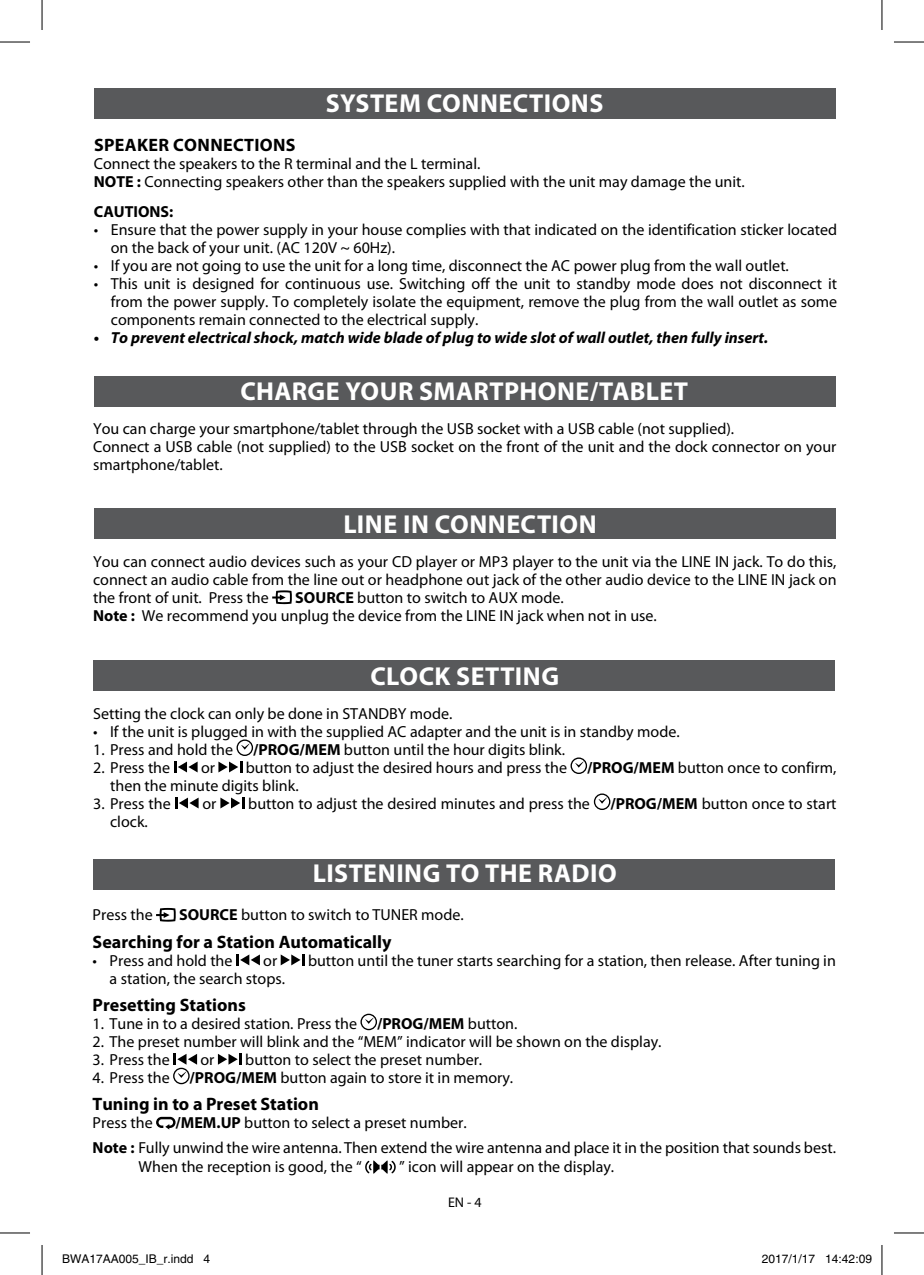
<style>
.page{position:relative;width:924px;height:1275px;background:#fff}
.page>*{position:absolute;margin:0;border:0;box-sizing:border-box;transform-origin:0 0}
.t1{font:700 26px "Myriad Pro";letter-spacing:.015em;color:#fff}
.t2{font:700 18px "Myriad Pro";color:#000}
.t3{font:16px/18px "Myriad Pro";color:#000}
.t4{font:italic 700 16px "Myriad Pro";color:#000}
.t5{font:700 16px "Myriad Pro";color:#000}
.t6{font:14px "Myriad Pro";color:#000}
.t7{font:12px "Helvetica";color:#000}
.s1{font-weight:700}
</style>
<div class="page">
<div style="left:94px;top:88px;width:741px;height:31px;background:#58595b"></div>
<div style="left:94px;top:508px;width:741px;height:31px;background:#58595b"></div>
<div style="left:94px;top:376px;width:741px;height:30px;background:#58595b"></div>
<svg style="left:272px;top:590px;width:20px;height:14px"></svg>
<div style="left:93px;top:660px;width:741px;height:31px;background:#58595b"></div>
<div style="left:93px;top:859px;width:741px;height:30px;background:#58595b"></div>
<svg style="left:174px;top:761px;width:23px;height:11px"></svg>
<svg style="left:218px;top:739px;width:35px;height:33px"></svg>
<svg style="left:570px;top:757px;width:16px;height:17px"></svg>
<svg style="left:175px;top:797px;width:23px;height:11px"></svg>
<svg style="left:220px;top:797px;width:24px;height:11px"></svg>
<svg style="left:593px;top:793px;width:17px;height:17px"></svg>
<svg style="left:156px;top:908px;width:20px;height:13px"></svg>
<svg style="left:236px;top:954px;width:24px;height:11px"></svg>
<svg style="left:280px;top:954px;width:24px;height:11px"></svg>
<svg style="left:360px;top:1013px;width:17px;height:17px"></svg>
<svg style="left:218px;top:1053px;width:24px;height:11px"></svg>
<svg style="left:173px;top:1053px;width:24px;height:31px"></svg>
<svg style="left:156px;top:1116px;width:19px;height:13px"></svg>
<svg style="left:365px;top:1160px;width:30px;height:13px"></svg>
<hr style="left:0;top:42px;width:30px;height:1px;background:#000">
<hr style="left:893px;top:42px;width:30px;height:1px;background:#000">
<hr style="left:0;top:1232px;width:30px;height:1px;background:#000">
<hr style="left:893px;top:1232px;width:30px;height:1px;background:#000">
<hr style="left:42px;top:0;width:1px;height:30px;background:#000">
<hr style="left:42px;top:1245px;width:1px;height:30px;background:#000">
<hr style="left:881px;top:0;width:1px;height:30px;background:#000">
<hr style="left:881px;top:1245px;width:1px;height:30px;background:#000">
<h1 class="t1" style="left:325px;top:86px;width:119px">SYSTE M CONNECTION</h1>
<h1 class="t1" style="left:589px;top:86px;width:16px">S</h1>
<p class="t2" style="left:94px;top:133px;width:92px">SPEAKER CONNECTION</p>
<p class="t2" style="left:286px;top:133px;width:11px">S</p>
<p class="t3" style="left:94px;top:155px;width:388px">Connect the speakers to the R terminal and the L terminal.</p>
<p class="t5" style="left:94px;top:171px;width:11px">NOTE</p>
<p class="t3" style="left:137px;top:173px;width:609px"><span class="s1">:</span> Connecting speakers other than the speakers supplied with the unit may damage the unit.</p>
<p class="t5" style="left:94px;top:201px;width:11px">CAUTION</p>
<p class="t5" style="left:161px;top:201px;width:14px">S:</p>
<p class="t3" style="left:111px;top:220px;width:727px;text-indent:-17px">• Ensure that the power supply in your house complies with that indicated on the identification sticker located on the back of your unit. (AC 120V ~ 60Hz).</p>
<p class="t3" style="left:94px;top:256px;width:696px">• If you are not going to use the unit for a long time, disconnect the AC power plug from the wall outlet.</p>
<p class="t3" style="left:111px;top:274px;width:727px;text-align:justify;text-indent:-17px">• This unit is designed for continuous use. Switching off the unit to standby mode does not disconnect it from the power supply. To completely isolate the equipment, remove the plug from the wall outlet as some components remain connected to the electrical supply.</p>
<p class="t4" style="left:94px;top:327px;width:675px">• To prevent electrical shock, match wide blade of plug to wide slot of wall outlet, then fully insert.</p>
<h1 class="t1" style="left:240px;top:375px;width:123px">CHARGE YOUR</h1>
<h1 class="t1" style="left:419px;top:375px;width:137px">SMARTPHONE</h1>
<h1 class="t1" style="left:589px;top:375px;width:84px">/TABLET</h1>
<p class="t3" style="left:93px;top:419px;width:744px">You can charge your smartphone/tablet through the USB socket with a USB cable (not supplied).<br>Connect a USB cable (not supplied) to the USB socket on the front of the unit and the dock connector on your smartphone/tablet.</p>
<h1 class="t1" style="left:343px;top:507px;width:28px">LINE</h1>
<h1 class="t1" style="left:403px;top:507px;width:49px">IN CONNECTION</h1>
<p class="t3" style="left:93px;top:552px;width:744px;text-align:justify">You can connect audio devices such as your CD player or MP3 player to the unit via the LINE IN jack. To do this, connect an audio cable from the line out or headphone out jack of the other audio device to the LINE IN jack on the front of unit. Press the</p>
<p class="t3" style="left:93px;top:588px;width:565px;text-indent:264px">button to switch to AUX mode.<br><span class="s1">Note :</span> We recommend you unplug the device from the LINE IN jack when not in use.</p>
<p class="t5" style="left:295px;top:587px;width:20px">SOURCE</p>
<h1 class="t1" style="left:370px;top:659px;width:115px">CLOCK SETTIN</h1>
<h1 class="t1" style="left:541px;top:659px;width:19px">G</h1>
<p class="t3" style="left:93px;top:704px;width:360px">Setting the clock can only be done in STANDBY mode.</p>
<p class="t3" style="left:93px;top:722px;width:588px">• If the unit is plugged in with the supplied AC adapter and the unit is in standby mode.</p>
<p class="t3" style="left:93px;top:740px;width:473px">1. Press and hold the <span class="s1">/PROG/MEM</span> button until the hour digits blink.</p>
<p class="t3" style="left:93px;top:758px;width:79px">2. Press the</p>
<p class="t3" style="left:201px;top:758px;width:16px">or</p>
<p class="t3" style="left:110px;top:758px;width:727px;text-indent:136px">button to adjust the desired hours and press the <span class="s1">/PROG/MEM</span> button once to confirm, then the minute digits blink.</p>
<p class="t3" style="left:93px;top:794px;width:79px">3. Press the</p>
<p class="t3" style="left:202px;top:794px;width:16px">or</p>
<p class="t3" style="left:248px;top:794px;width:343px">button to adjust the desired minutes and press the</p>
<p class="t3" style="left:610px;top:794px;width:227px"><span class="s1">/PROG/MEM</span> button once to start</p>
<p class="t3" style="left:110px;top:812px;width:39px">clock.</p>
<h1 class="t1" style="left:313px;top:856px;width:52px">LISTENIN</h1>
<h1 class="t1" style="left:422px;top:856px;width:181px">G TO THE RADIO</h1>
<p class="t3" style="left:93px;top:905px;width:62px">Press the</p>
<p class="t5" style="left:179px;top:904px;width:20px">SOURCE</p>
<p class="t3" style="left:241px;top:905px;width:224px">button to switch to TUNER mode.</p>
<p class="t2" style="left:93px;top:929px;width:300px">Searching for a Station Automatically</p>
<p class="t3" style="left:93px;top:951px;width:141px">• Press and hold the</p>
<p class="t3" style="left:263px;top:951px;width:16px">or</p>
<p class="t3" style="left:308px;top:951px;width:529px">button until the tuner starts searching for a station, then release. After tuning in</p>
<p class="t3" style="left:110px;top:969px;width:177px">a station, the search stops.</p>
<p class="t2" style="left:93px;top:993px;width:155px">Presetting Stations</p>
<p class="t3" style="left:93px;top:1014px;width:426px">1. Tune in to a desired station. Press the <span class="s1">/PROG/MEM</span> button.</p>
<p class="t3" style="left:93px;top:1032px;width:570px">2. The preset number will blink and the “MEM” indicator will be shown on the display.</p>
<p class="t3" style="left:93px;top:1050px;width:79px">3. Press the</p>
<p class="t3" style="left:200px;top:1050px;width:16px">or</p>
<p class="t3" style="left:245px;top:1050px;width:238px">button to select the preset number.</p>
<p class="t3" style="left:93px;top:1068px;width:422px">4. Press the <span class="s1">/PROG/MEM</span> button again to store it in memory.</p>
<p class="t2" style="left:93px;top:1092px;width:228px">Tuning in to a Preset Station</p>
<p class="t3" style="left:93px;top:1113px;width:62px">Press the</p>
<p class="t3" style="left:93px;top:1110px;width:744px;line-height:24.8px;text-indent:83px"><span class="s1">/MEM.UP</span> button to select a preset number.<br><span class="s1">Note :</span> Fully unwind the wire antenna. Then extend the wire antenna and place it in the position that sounds best.</p>
<p class="t3" style="left:139px;top:1157px;width:224px">When the reception is good, the “</p>
<p class="t3" style="left:399px;top:1157px;width:216px">” icon will appear on the display.</p>
<p class="t6" style="left:448px;top:1193px;width:35px">EN - 4</p>
<p class="t7" style="left:62px;top:1251px;width:150px">BWA17AA005_IB_r.indd 4</p>
<p class="t7" style="left:761px;top:1251px;width:112px">2017/1/17 14:42:09</p>
</div>
